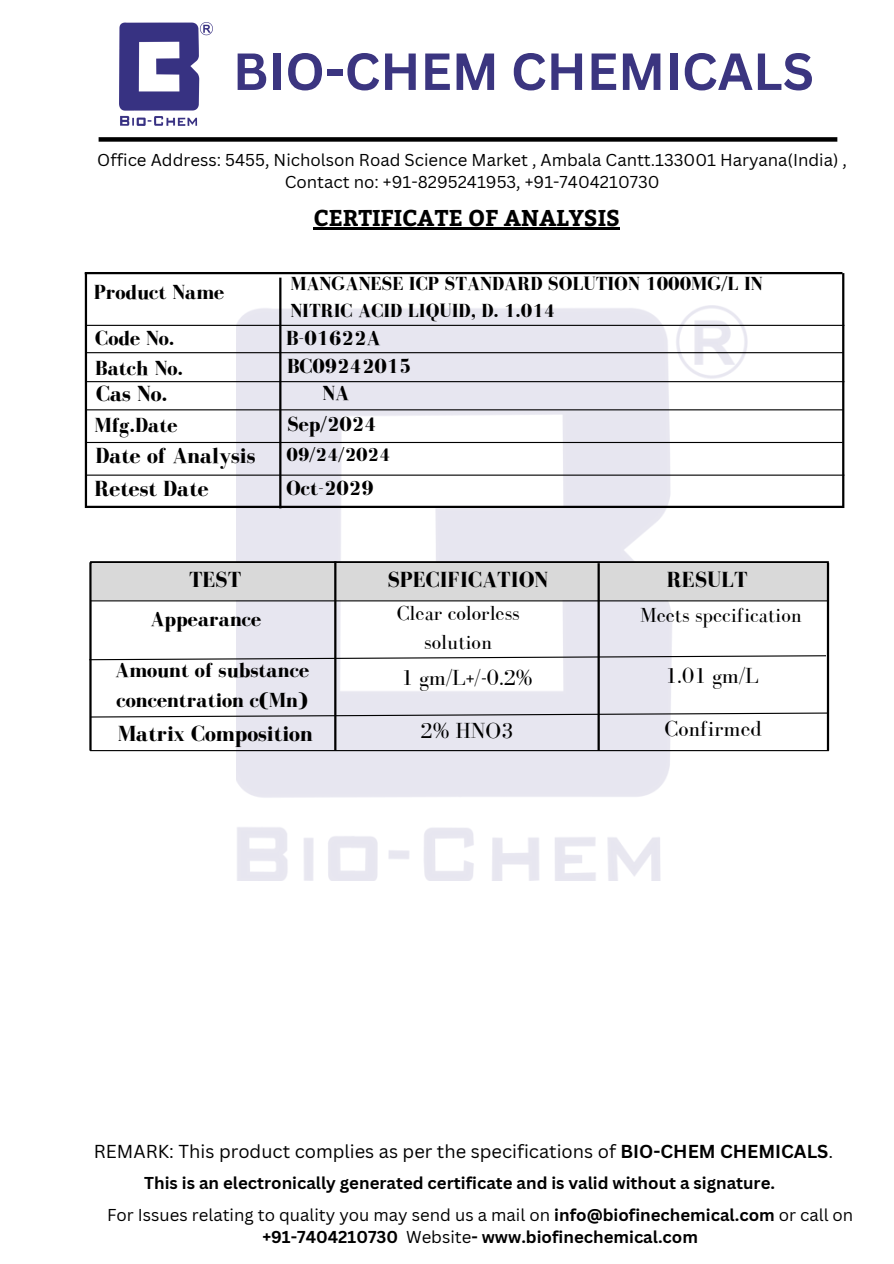
<style>
.page{position:relative;width:894px;height:1264px;background:#fff}
.page>*{position:absolute;margin:0;border:0;box-sizing:border-box;transform-origin:0 0}
.t1{font:700 51px "Canva Sans";color:#3b3580}
.t2{font:700 22.8px "Bitter";color:#000}
.t3{font:700 22.5px "Bodoni FLF";color:#000}
.t4{font:22.5px "Bodoni FLF";color:#000}
.t5{font:700 21px/29.2px "Bodoni FLF";color:#000}
.t6{font:21px/29.2px "Bodoni FLF";color:#000;text-align:center}
.t7{font:700 19.5px/27px "Bodoni FLF";color:#000}
.t8{font:18.3px "Canva Sans";color:#000}
.t9{font:700 16.8px/22.5px "Canva Sans";color:#000;text-align:center}
.t10{font:16.8px/22.5px "Canva Sans";color:#000;text-align:center}
.s1{font-weight:700}
.s2{font-weight:400}
</style>
<div class="page">
<div style="left:99px;top:137px;width:738px;height:5px;background:#000"></div>
<img style="left:120px;top:22px;width:92px;height:104px">
<hr style="left:313px;top:228px;width:307px;height:2px;background:#000">
<img style="left:236px;top:305px;width:511px;height:575px">
<hr style="left:87px;top:325px;width:757px;height:1px;background:#000">
<hr style="left:86px;top:352px;width:757px;height:1px;background:#000">
<hr style="left:87px;top:381px;width:757px;height:1px;background:#000">
<hr style="left:85px;top:442px;width:757px;height:1px;background:#000">
<hr style="left:87px;top:474px;width:757px;height:1px;background:#000">
<hr style="left:86px;top:506px;width:757px;height:2px;background:#000">
<hr style="left:85px;top:272px;width:757px;height:2px;background:#000">
<hr style="left:90px;top:600px;width:738px;height:1px;background:#000">
<hr style="left:90px;top:561px;width:738px;height:2px;background:#000">
<div style="left:92px;top:563px;width:736px;height:36px;background:#d9d9d9"></div>
<hr style="left:85px;top:409px;width:758px;height:1px;background:#000">
<hr style="left:841px;top:273px;width:3px;height:235px;background:#000">
<hr style="left:279px;top:277px;width:2px;height:231px;background:#000">
<hr style="left:85px;top:273px;width:2px;height:235px;background:#000">
<hr style="left:826px;top:563px;width:2px;height:187px;background:#000">
<hr style="left:597px;top:563px;width:2px;height:187px;background:#000">
<hr style="left:334px;top:561px;width:2px;height:189px;background:#000">
<hr style="left:89px;top:562px;width:3px;height:188px;background:#000">
<svg style="left:89px;top:654px;width:737px;height:7px"></svg>
<hr style="left:90px;top:750px;width:738px;height:1px;background:#000">
<svg style="left:89px;top:712px;width:738px;height:6px"></svg>
<p class="t1" style="left:233px;top:35px;width:582px">BIO-CHEM CHEMICALS</p>
<h1 class="t10" style="left:97px;top:148px;width:751px">Office Address: 5455, Nicholson Road Science Market , Ambala Cantt.133001 Haryana(India) ,<br>Contact no: +91-8295241953, +91-7404210730</h1>
<p class="t5" style="left:94px;top:277px;width:132px">Product Name</p>
<h4 class="t5" style="left:95px;top:323px;width:81px">Code No.</h4>
<p class="t5" style="left:95px;top:353px;width:89px">Batch No.</p>
<h3 class="t3" style="left:96px;top:382px;width:73px">Cas No.</h3>
<p class="t5" style="left:94px;top:410px;width:85px">Mfg.Date</p>
<h3 class="t3" style="left:95px;top:443px;width:161px">Date of Analysis</h3>
<p class="t3" style="left:94px;top:476px;width:116px">Retest Date</p>
<p class="t2" style="left:313px;top:201px;width:308px">CERTIFICATE OF ANALYSIS</p>
<h3 class="t7" style="left:290px;top:270px;width:474px">MANGANESE ICP STANDARD SOLUTION 1000MG/L IN<br>NITRIC ACID LIQUID, D. 1.014</h3>
<h3 class="t5" style="left:286px;top:323px;width:96px">B-01622A</h3>
<h3 class="t5" style="left:287px;top:351px;width:126px">BC09242015</h3>
<p class="t5" style="left:322px;top:379px;width:28px">NA</p>
<p class="t5" style="left:287px;top:409px;width:91px">Sep/2024</p>
<h2 class="t7" style="left:286px;top:440px;width:105px">09/24/2024</h2>
<h2 class="t5" style="left:286px;top:473px;width:89px">Oct-2029</h2>
<h2 class="t3" style="left:189px;top:567px;width:54px">TEST</h2>
<h3 class="t3" style="left:387px;top:567px;width:162px">SPECIFICATION</h3>
<h5 class="t3" style="left:666px;top:567px;width:82px">RESULT</h5>
<h2 class="t5" style="left:150px;top:604px;width:112px">Appearance</h2>
<p class="t5" style="left:115px;top:655px;width:195px">Amount of substance concentration c(Mn)</p>
<p class="t3" style="left:118px;top:721px;width:196px">Matrix Composition</p>
<p class="t6" style="left:396px;top:598px;width:124px">Clear colorless solution</p>
<p class="t6" style="left:640px;top:600px;width:163px">Meets specification</p>
<h3 class="t4" style="left:665px;top:663px;width:95px">1.01 gm/L</h3>
<h3 class="t4" style="left:401px;top:665px;width:133px">1 gm/L+/-0.2%</h3>
<h3 class="t4" style="left:420px;top:718px;width:94px">2% HNO3</h3>
<p class="t4" style="left:664px;top:716px;width:99px">Confirmed</p>
<p class="t8" style="left:94px;top:1138px;width:740px">REMARK: This product complies as per the specifications of <span class="s1">BIO-CHEM CHEMICALS</span>.</p>
<p class="t9" style="left:144px;top:1171px;width:632px">This is an electronically generated certificate and is valid without a signature.</p>
<h2 class="t9" style="left:107px;top:1202px;width:747px"><span class="s2">For Issues relating to quality you may send us a mail on</span> info@biofinechemical.com <span class="s2">or call on </span>+91-7404210730 <span class="s2">Website</span>- www.biofinechemical.com</h2>
</div>
